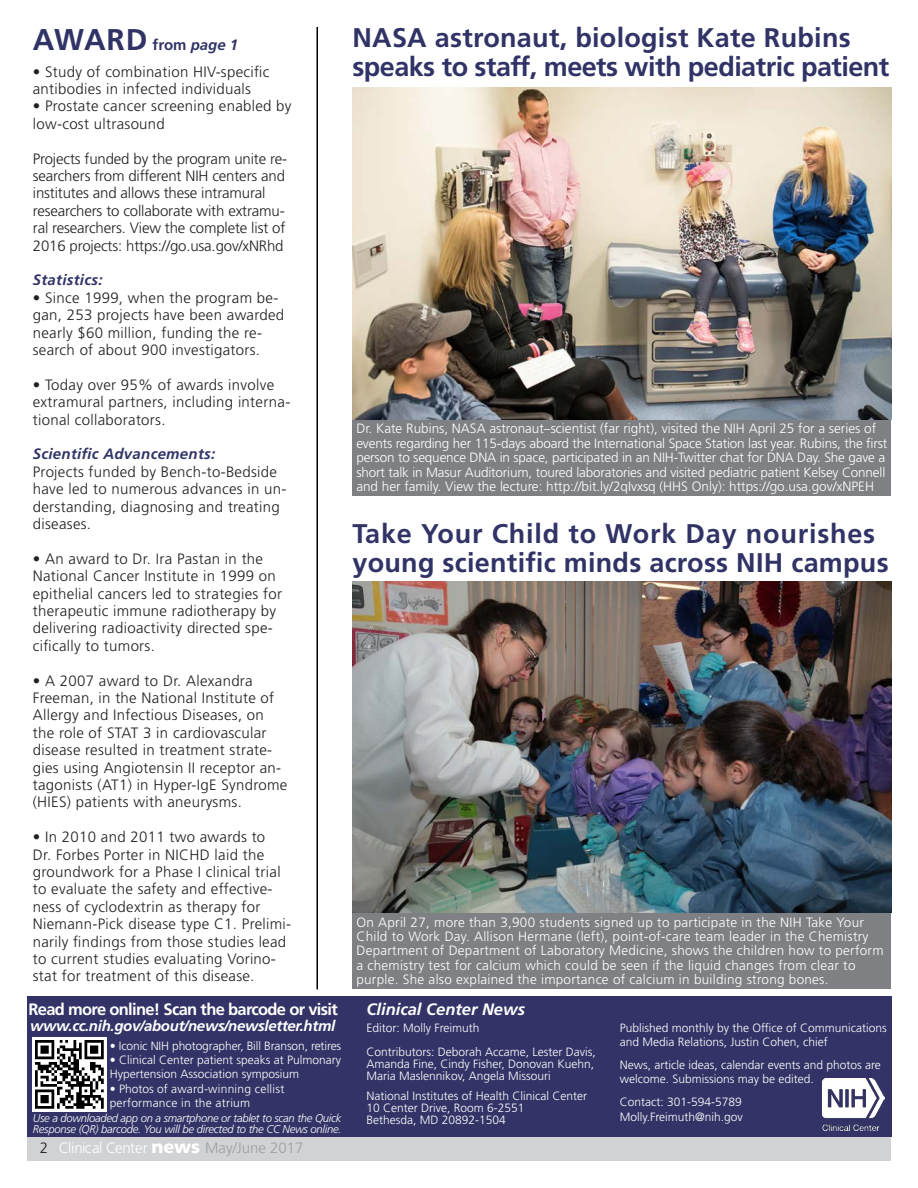
<style>
.page{position:relative;width:918px;height:1188px;background:#fff}
.page>*{position:absolute;margin:0;border:0;box-sizing:border-box;transform-origin:0 0}
.t1{font:700 30px "Frutiger LT Std";letter-spacing:.01em;color:#313366}
.t2{font:700 27px/28.5px "Frutiger LT Std";letter-spacing:-.02em;color:#313366}
.t3{font:700 27px/28.5px "Frutiger LT Std";letter-spacing:.01em;color:#313366}
.t4{font:700 16.5px "Frutiger LT Std";letter-spacing:-.04em;color:#fff}
.t5{font:italic 700 16.5px "Frutiger LT Std";color:#fff}
.t6{font:300 15px/17.4px "Frutiger LT Std";letter-spacing:.02em;color:#231f20}
.t7{font:300 15px/17.4px "Frutiger LT Std";letter-spacing:-.01em;color:#231f20}
.t8{font:italic 700 15px "Frutiger LT Std";letter-spacing:-.02em;color:#fff}
.t9{font:italic 700 15px "Frutiger LT Std";letter-spacing:.02em;color:#313366}
.t10{font:300 15px "Frutiger LT Std";color:#fff}
.t11{font:300 13.5px/14.4px "Frutiger LT Std";color:#fff}
.t12{font:300 13.5px/14.4px "Frutiger LT Std";letter-spacing:.02em;color:#fff}
.t13{font:300 12px/12px "Frutiger LT Std";color:#fff}
.t14{font:300 12px/14.4px "Frutiger LT Std";letter-spacing:.02em;color:#fff}
.t15{font:italic 300 11.25px/10.5px "Frutiger LT Std";letter-spacing:-.025em;color:#fff}
.s1{font-size:15px}
.s2{font-style:italic;font-size:15px}
.s3{font-weight:900;font-size:18px}
.s4{color:#9d9fa2}
</style>
<div class="page">
<div style="left:27px;top:1134px;width:864px;height:27px;background:#d1d2d4"></div>
<div style="left:27px;top:996px;width:864px;height:140px;background:#333367"></div>
<div style="left:352px;top:913px;width:539px;height:76px;background:#7e8083"></div>
<div style="left:352px;top:419px;width:539px;height:77px;background:#7e8083"></div>
<hr style="left:316px;top:27px;width:2px;height:962px;background:#000">
<img style="left:352px;top:88px;width:539px;height:331px">
<img style="left:352px;top:581px;width:539px;height:332px">
<img style="left:33px;top:1038px;width:73px;height:74px">
<img style="left:823px;top:1079px;width:61px;height:51px">
<p class="t1" style="left:33px;top:21px;width:207px">AWARD <span class="s1">from</span> <span class="s2">page 1</span></p>
<p class="t6" style="left:33px;top:63px;width:238px">• Study of combination HIV-specific antibodies in infected individuals</p>
<p class="t6" style="left:33px;top:98px;width:260px">• Prostate cancer screening enabled by low-cost ultrasound</p>
<p class="t7" style="left:33px;top:150px;width:256px">Projects funded by the program unite re&shy;searchers from different NIH centers and institutes and allows these intramural researchers to collaborate with extramu&shy;ral researchers. View the complete list of 2016 projects: https://go.usa.gov/xNRhd</p>
<h5 class="t9" style="left:33px;top:271px;width:71px">Statistics:</h5>
<p class="t6" style="left:33px;top:289px;width:253px">• Since 1999, when the program be&shy;gan, 253 projects have been awarded nearly $60 million, funding the re&shy;search of about 900 investigators.</p>
<p class="t6" style="left:33px;top:376px;width:259px">• Today over 95% of awards involve extramural partners, including interna&shy;tional collaborators.</p>
<h5 class="t9" style="left:33px;top:445px;width:184px">Scientific Advancements:</h5>
<p class="t6" style="left:33px;top:463px;width:255px">Projects funded by Bench-to-Bedside have led to numerous advances in un&shy;derstanding, diagnosing and treating diseases.</p>
<p class="t6" style="left:33px;top:550px;width:251px">• An award to Dr. Ira Pastan in the National Cancer Institute in 1999 on epithelial cancers led to strategies for therapeutic immune radiotherapy by delivering radioactivity directed spe&shy;cifically to tumors.</p>
<p class="t6" style="left:33px;top:672px;width:256px">• A 2007 award to Dr. Alexandra Freeman, in the National Institute of Allergy and Infectious Diseases, on the role of STAT 3 in cardiovascular disease resulted in treatment strate&shy;gies using Angiotensin II receptor an&shy;tagonists (AT1) in Hyper-IgE Syndrome (HIES) patients with aneurysms.</p>
<p class="t6" style="left:33px;top:829px;width:260px">• In 2010 and 2011 two awards to<br>Dr. Forbes Porter in NICHD laid the groundwork for a Phase I clinical trial to evaluate the safety and effective&shy;ness of cyclodextrin as therapy for Niemann-Pick disease type C1. Prelimi&shy;narily findings from those studies lead to current studies evaluating Vorino&shy;stat for treatment of this disease.</p>
<h4 class="t4" style="left:28px;top:999px;width:311px">Read more online! Scan the barcode or visit</h4>
<h5 class="t8" style="left:30px;top:1017px;width:307px">www.cc.nih.gov/about/news/newsletter.html</h5>
<p class="t13" style="left:110px;top:1040px;width:233px">• Iconic NIH photographer, Bill Branson, retires</p>
<p class="t13" style="left:110px;top:1053px;width:233px;line-height:14.4px">• Clinical Center patient speaks at Pulmonary<br>Hypertension Association symposium</p>
<p class="t14" style="left:110px;top:1082px;width:176px">• Photos of award-winning cellist performance in the atrium</p>
<p class="t15" style="left:33px;top:1113px;width:310px">Use a downloaded app on a smartphone or tablet to scan the Quick<br>Response (QR) barcode. You will be directed to the CC News online.</p>
<p class="t6" style="left:40px;top:1139px;width:10px">2</p>
<p class="t10" style="left:59px;top:1139px;width:246px">Clinical Center <span class="s3">news</span> <span class="s4">May/June 2017</span></p>
<h2 class="t2" style="left:352px;top:24px;width:538px">NASA astronaut, biologist Kate Rubins speaks to staff, meets with pediatric patient</h2>
<p class="t11" style="left:356px;top:422px;width:533px">Dr. Kate Rubins, NASA astronaut–scientist (far right), visited the NIH April 25 for a series of events regarding her 115-days aboard the International Space Station last year. Rubins, the first person to sequence DNA in space, participated in an NIH-Twitter chat for DNA Day. She gave a short talk in Masur Auditorium, toured laboratories and visited pediatric patient Kelsey Connell and her family. View the lecture: http://bit.ly/2qIvxsq (HHS Only): https://go.usa.gov/xNPEH</p>
<h2 class="t3" style="left:352px;top:520px;width:538px">Take Your Child to Work Day nourishes young scientific minds across NIH campus</h2>
<p class="t12" style="left:356px;top:915px;width:529px">On April 27, more than 3,900 students signed up to participate in the NIH Take Your Child to Work Day. Allison Hermane (left), point-of-care team leader in the Chemistry Department of Department of Laboratory Medicine, shows the children how to perform a chemistry test for calcium which could be seen if the liquid changes from clear to purple. She also explained the importance of calcium in building strong bones.</p>
<h4 class="t5" style="left:367px;top:1000px;width:160px">Clinical Center News</h4>
<p class="t13" style="left:367px;top:1022px;width:115px">Editor: Molly Freimuth</p>
<p class="t13" style="left:367px;top:1046px;width:231px">Contributors: Deborah Accame, Lester Davis,<br>Amanda Fine, Cindy Fisher, Donovan Kuehn,<br>Maria Maslennikov, Angela Missouri</p>
<p class="t13" style="left:367px;top:1090px;width:222px">National Institutes of Health Clinical Center<br>10 Center Drive, Room 6-2551<br>Bethesda, MD 20892-1504</p>
<p class="t13" style="left:620px;top:1020px;width:269px;line-height:14.4px">Published monthly by the Office of Communications and Media Relations, Justin Cohen, chief</p>
<p class="t13" style="left:620px;top:1059px;width:263px">News, article ideas, calendar events and photos are</p>
<p class="t13" style="left:620px;top:1073px;width:196px">welcome. Submissions may be edited.</p>
<p class="t13" style="left:620px;top:1095px;width:124px;line-height:14.4px">Contact: 301-594-5789<br>Molly.Freimuth@nih.gov</p>
</div>
